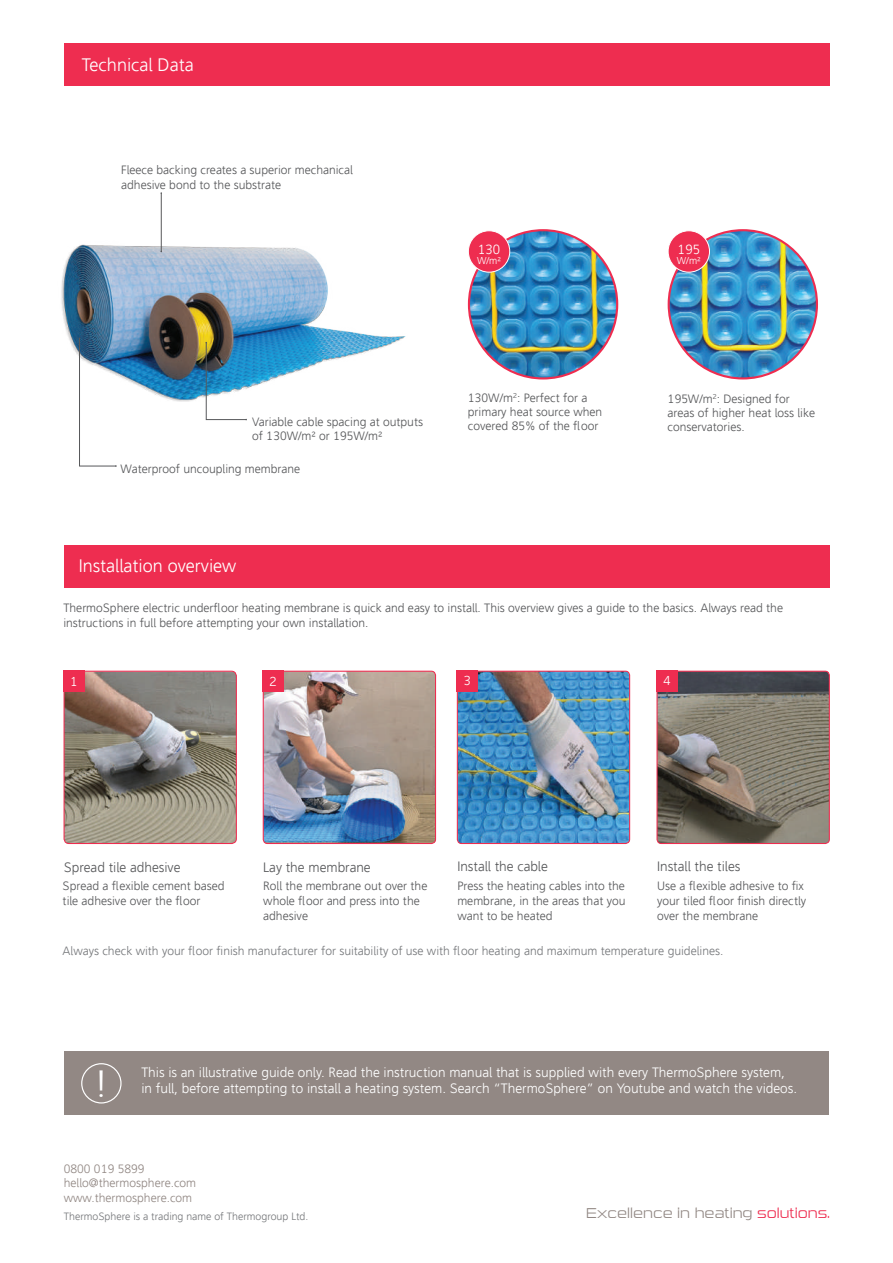
<style>
.page{position:relative;width:893px;height:1263px;background:#fff}
.page>*{position:absolute;margin:0;border:0;box-sizing:border-box;transform-origin:0 0}
.t1{font:37.8px "Agan 45";color:#fff}
.t2{font:18px "Agan 45";color:#fff}
.t3{font:14.4px "Sui Generis Lt";color:#928884}
.t4{font:13.5px "Agan 45";color:#fff}
.t5{font:13.5px "Agan 45";color:#57585a}
.t6{font:13.2px "Agan 45";color:#fff}
.t7{font:12.9px "Agan 45";color:#fff}
.t8{font:12px/14.9px "Agan 45";color:#57585a}
.t9{font:12px "Agan 45";color:#76787b}
.t10{font:12px/14.4px "Agan 45";color:#928884}
.t11{font:10.5px "Agan 45";color:#76787b}
.t12{font:9.9px "Agan 45";color:#fff}
.s1{color:#ee2d50}
</style>
<div class="page">
<div style="left:64px;top:43px;width:765px;height:43px;background:#ee2d50"></div>
<div style="left:64px;top:545px;width:765px;height:43px;background:#ee2d50"></div>
<div style="left:64px;top:1051px;width:765px;height:64px;background:#928884"></div>
<div style="left:81px;top:1063px;width:41px;height:40px;border:1px solid #fff;border-radius:50%"></div>
<img style="left:61px;top:192px;width:345px;height:229px">
<svg style="left:79px;top:338px;width:38px;height:129px"></svg>
<hr style="left:161px;top:193px;width:1px;height:58px;background:#57585a">
<svg style="left:205px;top:342px;width:42px;height:78px"></svg>
<img style="left:457px;top:671px;width:173px;height:172px">
<div style="left:457px;top:671px;width:173px;height:173px;border:1px solid #ee2d50;border-radius:4px"></div>
<img style="left:64px;top:673px;width:171px;height:170px">
<div style="left:64px;top:671px;width:173px;height:173px;border:1px solid #ee2d50;border-radius:5px"></div>
<div style="left:64px;top:671px;width:21px;height:21px;background:#ee2d50"></div>
<div style="left:457px;top:671px;width:21px;height:21px;background:#ee2d50"></div>
<img style="left:263px;top:671px;width:173px;height:172px">
<div style="left:263px;top:671px;width:173px;height:173px;border:1px solid #ee2d50;border-radius:4px"></div>
<img style="left:658px;top:671px;width:171px;height:171px">
<div style="left:656px;top:671px;width:174px;height:173px;border:1px solid #ee2d50;border-radius:4px"></div>
<div style="left:263px;top:671px;width:21px;height:21px;background:#ee2d50"></div>
<div style="left:656px;top:671px;width:22px;height:21px;background:#ee2d50"></div>
<img style="left:469px;top:230px;width:148px;height:148px;border-radius:74px">
<div style="left:468px;top:231px;width:42px;height:41px;background:#ee2d50;border-radius:50%"></div>
<div style="left:468px;top:230px;width:42px;height:43px;border:1px solid #fff;border-radius:50%"></div>
<img style="left:669px;top:230px;width:148px;height:148px;border-radius:74px">
<div style="left:668px;top:231px;width:41px;height:41px;background:#ee2d50;border-radius:50%"></div>
<div style="left:668px;top:230px;width:42px;height:43px;border:1px solid #fff;border-radius:50%"></div>
<h2 class="t2" style="left:82px;top:54px;width:113px">Technical Data</h2>
<p class="t8" style="left:121px;top:163px;width:233px;line-height:14.4px">Fleece backing creates a superior mechanical adhesive bond to the substrate</p>
<p class="t6" style="left:478px;top:242px;width:24px">130</p>
<p class="t12" style="left:477px;top:255px;width:25px">W/m²</p>
<p class="t6" style="left:678px;top:242px;width:24px">195</p>
<p class="t12" style="left:677px;top:255px;width:25px">W/m²</p>
<p class="t8" style="left:252px;top:415px;width:172px;line-height:14.4px">Variable cable spacing at outputs of 130W/m² or 195W/m²</p>
<p class="t8" style="left:121px;top:461px;width:181px">Waterproof uncoupling membrane</p>
<p class="t8" style="left:468px;top:391px;width:136px;line-height:13.8px">130W/m<sup>2</sup>: Perfect for a primary heat source when covered 85% of the floor</p>
<p class="t8" style="left:668px;top:392px;width:149px;line-height:13.8px">195W/m<sup>2</sup>: Designed for areas of higher heat loss like conservatories.</p>
<h2 class="t2" style="left:79px;top:556px;width:159px">Installation overview</h2>
<p class="t8" style="left:63px;top:601px;width:721px;line-height:14.4px">ThermoSphere electric underfloor heating membrane is quick and easy to install. This overview gives a guide to the basics. Always read the instructions in full before attempting your own installation.</p>
<p class="t7" style="left:70px;top:675px;width:9px">1</p>
<p class="t7" style="left:269px;top:674px;width:9px">2</p>
<p class="t7" style="left:464px;top:673px;width:9px">3</p>
<p class="t7" style="left:663px;top:673px;width:9px">4</p>
<p class="t5" style="left:64px;top:859px;width:118px">Spread tile adhesive</p>
<p class="t8" style="left:63px;top:879px;width:164px">Spread a flexible cement based tile adhesive over the floor</p>
<p class="t5" style="left:263px;top:859px;width:109px">Lay the membrane</p>
<p class="t8" style="left:263px;top:879px;width:166px">Roll the membrane out over the whole floor and press into the adhesive</p>
<p class="t5" style="left:457px;top:859px;width:92px">Install the cable</p>
<p class="t8" style="left:457px;top:878px;width:170px;text-align:justify">Press the heating cables into the membrane, in the areas that you want to be heated</p>
<p class="t5" style="left:657px;top:859px;width:85px">Install the tiles</p>
<p class="t8" style="left:657px;top:878px;width:151px">Use a flexible adhesive to fix your tiled floor finish directly over the membrane</p>
<p class="t9" style="left:63px;top:944px;width:662px">Always check with your floor finish manufacturer for suitability of use with floor heating and maximum temperature guidelines.</p>
<h1 class="t1" style="left:94px;top:1063px;width:16px">!</h1>
<p class="t4" style="left:141px;top:1065px;width:645px">This is an illustrative guide only. Read the instruction manual that is supplied with every ThermoSphere system,</p>
<p class="t4" style="left:141px;top:1081px;width:657px">in full, before attempting to install a heating system. Search “ThermoSphere” on Youtube and watch the videos.</p>
<p class="t10" style="left:64px;top:1162px;width:134px">0800 019 5899 hello@thermosphere.com www.thermosphere.com</p>
<p class="t11" style="left:64px;top:1211px;width:246px">ThermoSphere is a trading name of Thermogroup Ltd.</p>
<p class="t3" style="left:586px;top:1205px;width:245px">Excellence in heating <span class="s1">solutions.</span></p>
</div>
